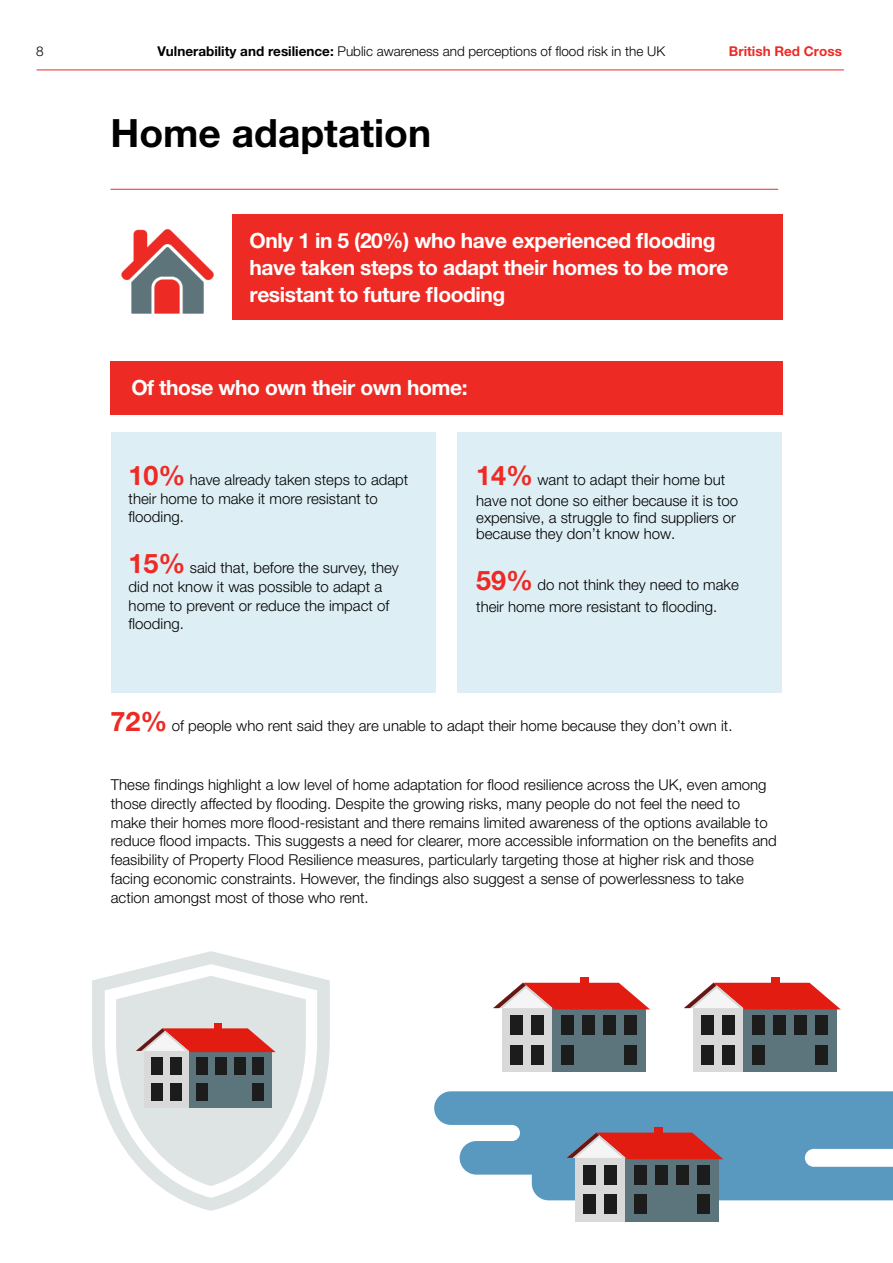
<style>
.page{position:relative;width:893px;height:1263px;background:#fff}
.page>*{position:absolute;margin:0;border:0;box-sizing:border-box;transform-origin:0 0}
.t1{font:700 39px "Helvetica Neue LT Pro";color:#000}
.t2{font:700 21px/27px "Helvetica Neue LT Pro";letter-spacing:-.02em;color:#fff}
.t3{font:300 15px/18.8px "Helvetica Neue LT Pro";color:#000}
.t4{font:300 13.5px "Helvetica Neue LT Pro";color:#000}
.t5{font:700 13.5px "Helvetica Neue LT Pro";color:#ee2a24}
.s1{font-weight:700}
.s2{font-weight:700;font-size:27px;color:#ee2a24}
</style>
<div class="page">
<hr style="left:37px;top:70px;width:807px;height:1px;background:#ee2a24">
<svg style="left:92px;top:951px;width:238px;height:260px"></svg>
<svg style="left:116px;top:976px;width:190px;height:210px"></svg>
<div style="left:111px;top:432px;width:325px;height:261px;background:#ddeef5"></div>
<div style="left:457px;top:432px;width:325px;height:261px;background:#ddeef5"></div>
<hr style="left:111px;top:189px;width:667px;height:1px;background:#ee2a24">
<div style="left:502px;top:1006px;width:51px;height:66px;background:#d9d9d9"></div>
<div style="left:553px;top:1006px;width:93px;height:66px;background:#5c757d"></div>
<div style="left:580px;top:977px;width:9px;height:7px;background:#e31c12"></div>
<div style="left:624px;top:1016px;width:13px;height:19px;background:#1c1c1c"></div>
<div style="left:603px;top:1016px;width:13px;height:19px;background:#1c1c1c"></div>
<div style="left:582px;top:1016px;width:13px;height:19px;background:#1c1c1c"></div>
<div style="left:561px;top:1016px;width:13px;height:19px;background:#1c1c1c"></div>
<div style="left:624px;top:1045px;width:13px;height:19px;background:#1c1c1c"></div>
<div style="left:531px;top:1016px;width:13px;height:19px;background:#1c1c1c"></div>
<div style="left:510px;top:1016px;width:13px;height:19px;background:#1c1c1c"></div>
<div style="left:510px;top:1045px;width:13px;height:19px;background:#1c1c1c"></div>
<div style="left:531px;top:1045px;width:13px;height:19px;background:#1c1c1c"></div>
<div style="left:561px;top:1045px;width:13px;height:19px;background:#1c1c1c"></div>
<svg style="left:493px;top:983px;width:157px;height:26px"></svg>
<div style="left:693px;top:1006px;width:50px;height:66px;background:#d9d9d9"></div>
<div style="left:743px;top:1006px;width:93px;height:66px;background:#5c757d"></div>
<div style="left:771px;top:977px;width:9px;height:7px;background:#e31c12"></div>
<div style="left:815px;top:1016px;width:13px;height:19px;background:#1c1c1c"></div>
<div style="left:794px;top:1016px;width:12px;height:19px;background:#1c1c1c"></div>
<div style="left:773px;top:1016px;width:12px;height:19px;background:#1c1c1c"></div>
<div style="left:752px;top:1016px;width:12px;height:19px;background:#1c1c1c"></div>
<div style="left:815px;top:1045px;width:13px;height:19px;background:#1c1c1c"></div>
<div style="left:722px;top:1016px;width:13px;height:19px;background:#1c1c1c"></div>
<div style="left:701px;top:1016px;width:12px;height:19px;background:#1c1c1c"></div>
<div style="left:701px;top:1045px;width:12px;height:19px;background:#1c1c1c"></div>
<div style="left:722px;top:1045px;width:13px;height:19px;background:#1c1c1c"></div>
<div style="left:752px;top:1045px;width:12px;height:19px;background:#1c1c1c"></div>
<svg style="left:684px;top:983px;width:156px;height:26px"></svg>
<svg style="left:434px;top:1091px;width:459px;height:109px;fill:#5999bf"></svg>
<div style="left:575px;top:1156px;width:51px;height:65px;background:#d9d9d9"></div>
<div style="left:626px;top:1156px;width:93px;height:65px;background:#5c757d"></div>
<div style="left:654px;top:1127px;width:9px;height:7px;background:#e31c12"></div>
<div style="left:698px;top:1165px;width:12px;height:20px;background:#1c1c1c"></div>
<div style="left:677px;top:1165px;width:12px;height:20px;background:#1c1c1c"></div>
<div style="left:656px;top:1165px;width:12px;height:20px;background:#1c1c1c"></div>
<div style="left:635px;top:1165px;width:12px;height:20px;background:#1c1c1c"></div>
<div style="left:698px;top:1195px;width:12px;height:19px;background:#1c1c1c"></div>
<div style="left:605px;top:1165px;width:12px;height:20px;background:#1c1c1c"></div>
<div style="left:584px;top:1165px;width:12px;height:20px;background:#1c1c1c"></div>
<div style="left:584px;top:1195px;width:12px;height:19px;background:#1c1c1c"></div>
<div style="left:605px;top:1195px;width:12px;height:19px;background:#1c1c1c"></div>
<div style="left:635px;top:1195px;width:12px;height:19px;background:#1c1c1c"></div>
<svg style="left:566px;top:1132px;width:157px;height:27px"></svg>
<div style="left:232px;top:215px;width:550px;height:105px;background:#ee2a24"></div>
<img style="left:121px;top:229px;width:93px;height:85px">
<div style="left:110px;top:361px;width:673px;height:53px;background:#ee2a24"></div>
<p class="t4" style="left:36px;top:43px;width:9px">8</p>
<p class="t4" style="left:157px;top:42px;width:509px"><span class="s1">Vulnerability and resilience:</span> Public awareness and perceptions of flood risk in the UK</p>
<p class="t5" style="left:729px;top:42px;width:114px">British Red Cross</p>
<h1 class="t1" style="left:111px;top:109px;width:322px">Home adaptation</h1>
<h2 class="t2" style="left:250px;top:226px;width:480px">Only 1 in 5 (20%) who have experienced flooding have taken steps to adapt their homes to be more resistant to future flooding</h2>
<h2 class="t2" style="left:131px;top:374px;width:338px">Of those who own their own home:</h2>
<p class="t3" style="left:129px;top:470px;width:281px"><span class="s2">10%</span> have already taken steps to adapt their home to make it more resistant to flooding.</p>
<p class="t3" style="left:129px;top:558px;width:272px"><span class="s2">15%</span> said that, before the survey, they did not know it was possible to adapt a home to prevent or reduce the impact of flooding.</p>
<p class="t3" style="left:476px;top:469px;width:264px;line-height:21px"><span class="s2">14%</span> want to adapt their home but have not done so either because it is too</p>
<p class="t3" style="left:476px;top:509px;width:261px;line-height:16.8px">expensive, a struggle to find suppliers or because they don’t know how.</p>
<p class="t3" style="left:476px;top:574px;width:264px;line-height:21.9px"><span class="s2">59%</span> do not think they need to make their home more resistant to flooding.</p>
<p class="t3" style="left:111px;top:716px;width:623px"><span class="s2">72%</span> of people who rent said they are unable to adapt their home because they don’t own it.</p>
<p class="t3" style="left:111px;top:775px;width:668px">These findings highlight a low level of home adaptation for flood resilience across the UK, even among those directly affected by flooding. Despite the growing risks, many people do not feel the need to make their homes more flood-resistant and there remains limited awareness of the options available to reduce flood impacts. This suggests a need for clearer, more accessible information on the benefits and feasibility of Property Flood Resilience measures, particularly targeting those at higher risk and those facing economic constraints. However, the findings also suggest a sense of powerlessness to take action amongst most of those who rent.</p>
</div>
